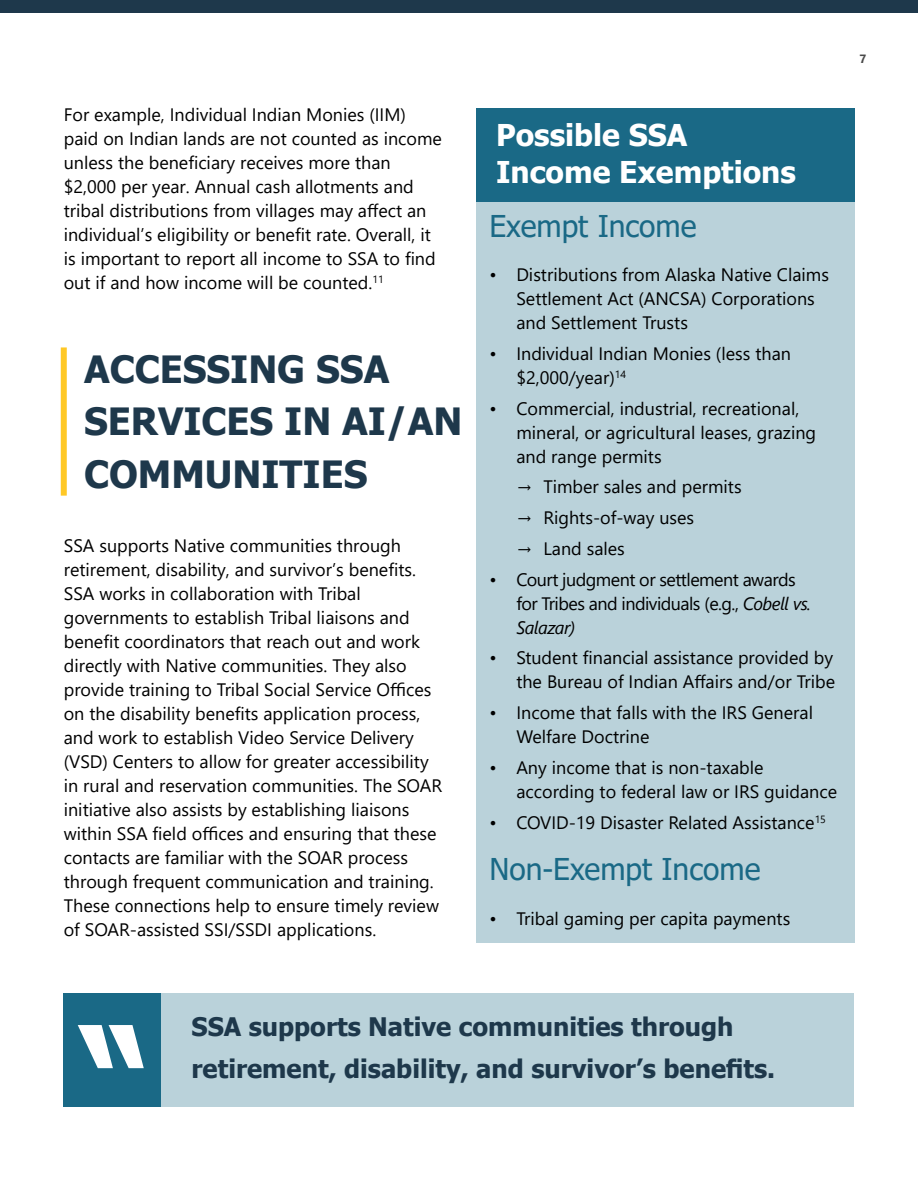
<style>
.page{position:relative;width:918px;height:1188px;background:#fff}
.page>*{position:absolute;margin:0;border:0;box-sizing:border-box;transform-origin:0 0}
.t1{font:italic 700 150px "Tahoma";color:#fff}
.t2{font:700 37.5px/52.5px "Tahoma";color:#1e384b}
.t3{font:30px "Tahoma";color:#1a6986}
.t4{font:700 30px/37.5px "Tahoma";color:#fff}
.t5{font:700 25.5px/42px "Tahoma";color:#1e384b}
.t6{font:18px/24px "Segoe UI";color:#000}
.t7{font:18px/24px "Segoe UI";letter-spacing:-.03em;color:#000}
.t8{font:700 12px "Segoe UI";color:#4a4a4a}
.s1{font-style:italic}
</style>
<div class="page">
<div style="left:0;top:0;width:918px;height:13px;background:#1e384b"></div>
<div style="left:61px;top:347px;width:6px;height:149px;background:#ffc826"></div>
<div style="left:476px;top:187px;width:378px;height:756px;background:#bad2da"></div>
<div style="left:476px;top:108px;width:378px;height:94px;background:#1a6986"></div>
<div style="left:64px;top:994px;width:98px;height:113px;background:#1a6986"></div>
<div style="left:162px;top:994px;width:692px;height:113px;background:#bad2da"></div>
<p class="t6" style="left:64px;top:101px;width:380px">For example, Individual Indian Monies (IIM) paid on Indian lands are not counted as income unless the beneficiary receives more than $2,000 per year. Annual cash allotments and tribal distributions from villages may affect an individual’s eligibility or benefit rate. Overall, it is important to report all income to SSA to find out if and how income will be counted.<sup>11</sup></p>
<h2 class="t2" style="left:84px;top:345px;width:380px">ACCESSING SSA<br>SERVICES IN AI/AN<br>COMMUNITIES</h2>
<p class="t6" style="left:64px;top:532px;width:380px">SSA supports Native communities through retirement, disability, and survivor’s benefits.<br>SSA works in collaboration with Tribal governments to establish Tribal liaisons and benefit coordinators that reach out and work directly with Native communities. They also provide training to Tribal Social Service Offices on the disability benefits application process, and work to establish Video Service Delivery (VSD) Centers to allow for greater accessibility in rural and reservation communities. The SOAR initiative also assists by establishing liaisons within SSA field offices and ensuring that these contacts are familiar with the SOAR process through frequent communication and training.<br>These connections help to ensure timely review of SOAR-assisted SSI/SSDI applications.</p>
<p class="t8" style="left:859px;top:47px;width:8px">7</p>
<h3 class="t4" style="left:496px;top:118px;width:301px">Possible SSA<br>Income Exemptions</h3>
<h4 class="t3" style="left:489px;top:206px;width:209px">Exempt Income</h4>
<p class="t6" style="left:516px;top:261px;width:314px;text-indent:-27px">• Distributions from Alaska Native Claims<br>Settlement Act (ANCSA) Corporations and Settlement Trusts</p>
<p class="t6" style="left:516px;top:340px;width:276px;text-indent:-27px">• Individual Indian Monies (less than $2,000/year)<sup>14</sup></p>
<p class="t6" style="left:516px;top:395px;width:301px;text-indent:-27px">• Commercial, industrial, recreational, mineral, or agricultural leases, grazing and range permits</p>
<p class="t6" style="left:516px;top:474px;width:227px">→ Timber sales and permits</p>
<p class="t6" style="left:516px;top:504px;width:179px">→ Rights-of-way uses</p>
<p class="t6" style="left:516px;top:535px;width:110px">→ Land sales</p>
<p class="t7" style="left:516px;top:566px;width:296px;text-indent:-27px">• Court judgment or settlement awards for Tribes and individuals (e.g., <span class="s1">Cobell vs.<br>Salazar)</span></p>
<p class="t6" style="left:489px;top:644px;width:347px;text-align:right">• Student financial assistance provided by the Bureau of Indian Affairs and/or Tribe</p>
<p class="t6" style="left:516px;top:699px;width:298px;text-indent:-27px">• Income that falls with the IRS General<br>Welfare Doctrine</p>
<p class="t6" style="left:516px;top:754px;width:322px;text-indent:-27px">• Any income that is non-taxable according to federal law or IRS guidance</p>
<p class="t6" style="left:489px;top:809px;width:338px">• COVID-19 Disaster Related Assistance<sup>15</sup></p>
<h4 class="t3" style="left:489px;top:849px;width:273px">Non-Exempt Income</h4>
<p class="t6" style="left:489px;top:905px;width:302px">• Tribal gaming per capita payments</p>
<h1 class="t1" style="left:110px;top:979px;width:156px">"</h1>
<p class="t5" style="left:192px;top:1006px;width:585px">SSA supports Native communities through retirement, disability, and survivor’s benefits.</p>
</div>
